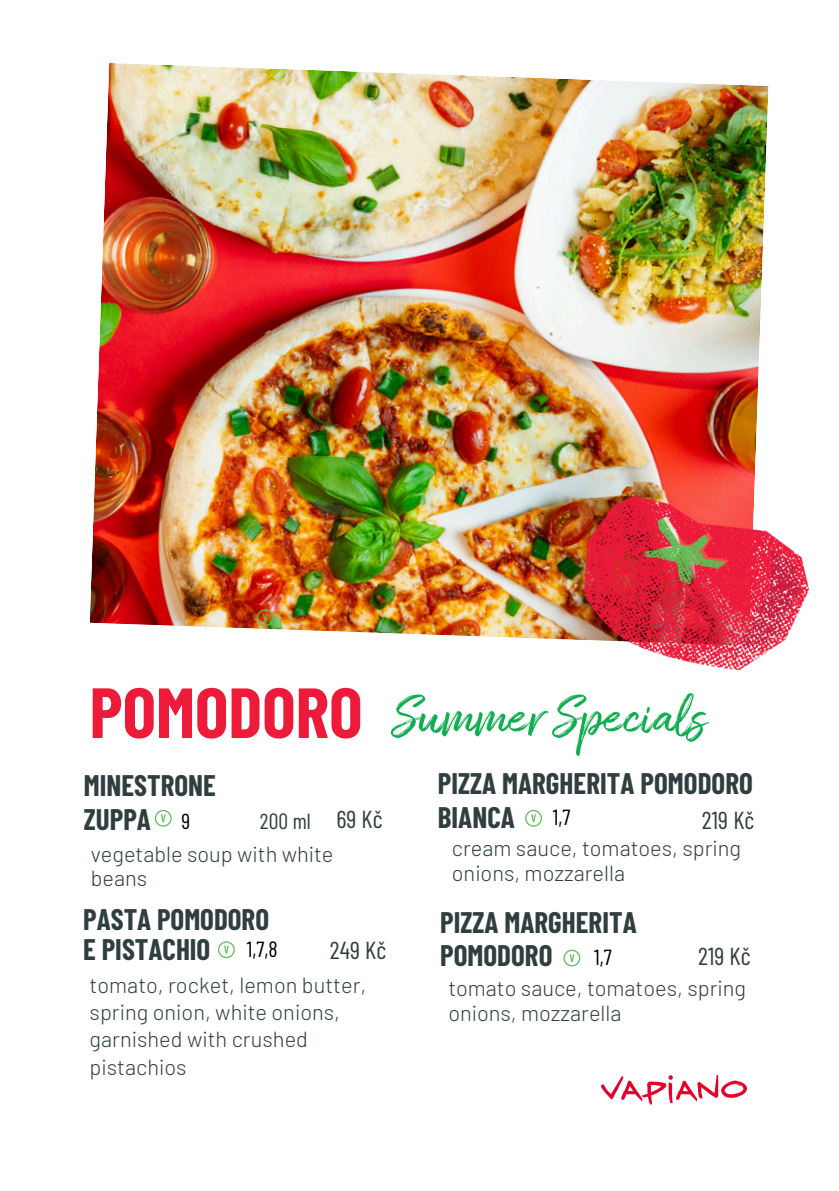
<style>
.page{position:relative;width:839px;height:1191px;background:#fff}
.page>*{position:absolute;margin:0;border:0;box-sizing:border-box;transform-origin:0 0}
.t1{font:700 70.8px "Barlow Condensed";color:#ed1a3a}
.t2{font:54.4px "Amithen";color:#11ae51}
.t3{font:700 29px/34px "Barlow Condensed";color:#303e3f}
.t4{font:24.6px "Barlow Condensed";letter-spacing:.005em;color:#303e3f}
.t5{font:300 21.8px/27.2px "Barlow";color:#303e3f}
.t6{font:21.8px "Barlow Condensed";color:#000}
.t7{font:21.8px "Barlow Condensed";color:#303e3f}
</style>
<div class="page">
<img style="left:90px;top:63px;width:678px;height:577px">
<img style="left:584px;top:497px;width:224px;height:172px">
<svg style="left:563px;top:950px;width:17px;height:16px"></svg>
<svg style="left:525px;top:810px;width:17px;height:17px"></svg>
<svg style="left:218px;top:941px;width:17px;height:17px"></svg>
<img style="left:601px;top:1076px;width:145px;height:28px">
<svg style="left:257px;top:609px;width:17px;height:17px"></svg>
<svg style="left:155px;top:810px;width:17px;height:17px"></svg>
<h4 class="t1" style="left:90px;top:667px;width:274px">POMODORO</h4>
<p class="t2" style="left:393px;top:688px;width:314px">Summer Specials</p>
<h4 class="t3" style="left:84px;top:767px;width:133px">MINESTRONE<br>ZUPPA</h4>
<p class="t6" style="left:182px;top:807px;width:10px">9</p>
<p class="t7" style="left:260px;top:807px;width:52px">200 ml</p>
<p class="t3" style="left:438px;top:765px;width:316px">PIZZA MARGHERITA POMODORO<br>BIANCA</p>
<p class="t6" style="left:553px;top:803px;width:19px">1,7</p>
<p class="t4" style="left:336px;top:803px;width:48px">69 Kč</p>
<h4 class="t4" style="left:701px;top:805px;width:54px">219 Kč</h4>
<p class="t5" style="left:91px;top:841px;width:244px;line-height:24.6px">vegetable soup with white beans</p>
<h3 class="t5" style="left:452px;top:835px;width:291px;line-height:24.6px">cream sauce, tomatoes, spring onions, mozzarella</h3>
<h1 class="t3" style="left:83px;top:903px;width:187px;line-height:30px">PASTA POMODORO<br>E PISTACHIO</h1>
<h2 class="t3" style="left:440px;top:906px;width:198px;line-height:32.6px">PIZZA MARGHERITA<br>POMODORO</h2>
<h3 class="t6" style="left:247px;top:935px;width:32px">1,7,8</h3>
<p class="t4" style="left:330px;top:935px;width:58px">249 Kč</p>
<h3 class="t5" style="left:90px;top:970px;width:278px">tomato, rocket, lemon butter, spring onion, white onions, garnished with crushed pistachios</h3>
<p class="t4" style="left:698px;top:940px;width:54px">219 Kč</p>
<h4 class="t6" style="left:594px;top:943px;width:19px">1,7</h4>
<p class="t5" style="left:448px;top:975px;width:299px;line-height:24.6px">tomato sauce, tomatoes, spring onions, mozzarella</p>
</div>
